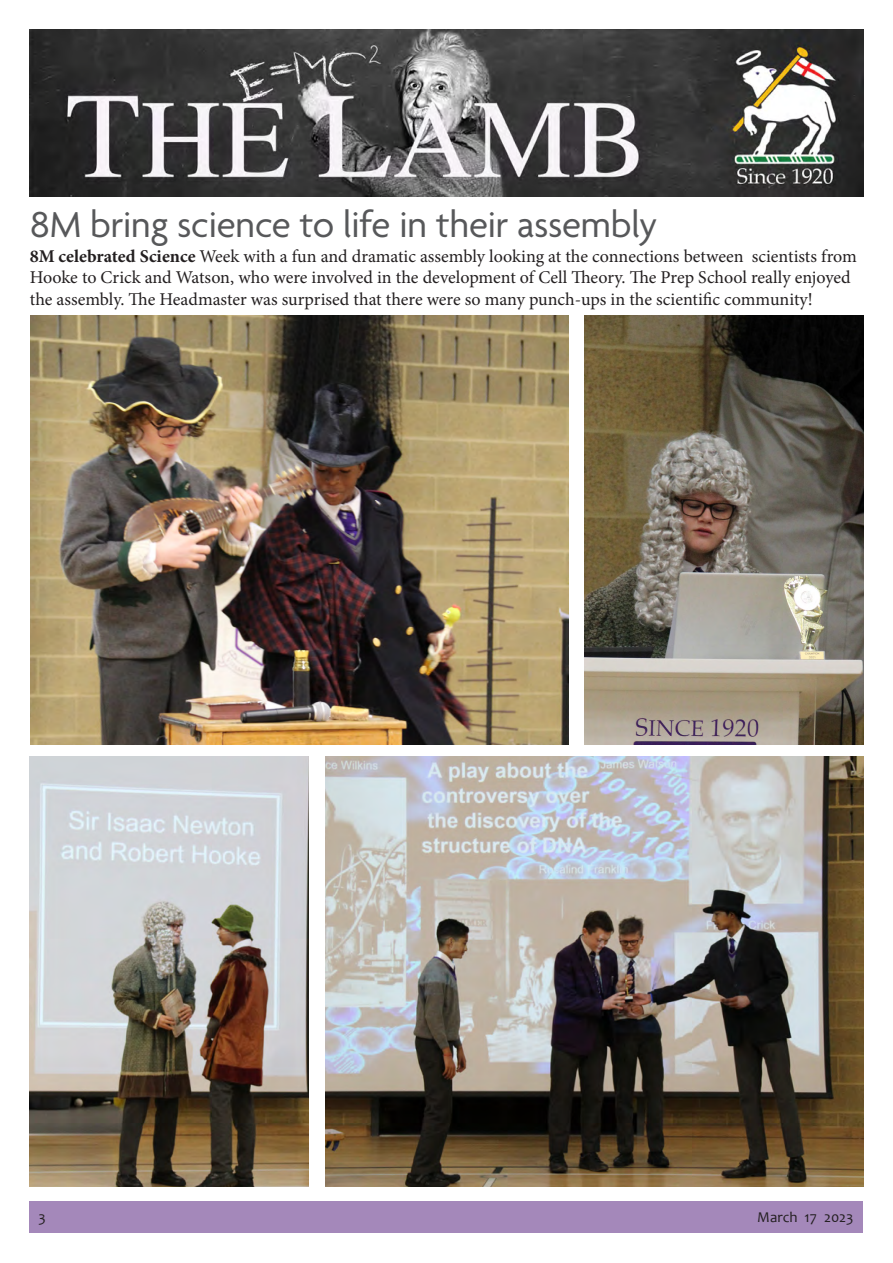
<style>
.page{position:relative;width:893px;height:1263px;background:#fff}
.page>*{position:absolute;margin:0;border:0;box-sizing:border-box;transform-origin:0 0}
.t1{font:39px "Agenda";letter-spacing:-.005em;color:#57585a}
.t2{font:18px/21.6px "Minion Pro";letter-spacing:-.005em;color:#231f20}
.t3{font:15px "Candara";color:#231f20}
.s1{font-weight:700}
</style>
<div class="page">
<div style="left:29px;top:1201px;width:834px;height:32px;background:#a488ba"></div>
<img style="left:30px;top:30px;width:833px;height:166px">
<img style="left:584px;top:315px;width:280px;height:430px">
<img style="left:30px;top:315px;width:538px;height:430px">
<img style="left:29px;top:756px;width:279px;height:430px">
<img style="left:325px;top:756px;width:538px;height:430px">
<p class="t1" style="left:30px;top:203px;width:629px">8M bring science to life in their assembly</p>
<p class="t2" style="left:30px;top:245px;width:828px"><span class="s1">8M celebrated Science</span> Week with a fun and dramatic assembly looking at the connections between scientists from<br>Hooke to Crick and Watson, who were involved in the development of Cell Theory. The Prep School really enjoyed the assembly. The Headmaster was surprised that there were so many punch-ups in the scientific community!</p>
<p class="t3" style="left:38px;top:1207px;width:9px">3</p>
<p class="t3" style="left:757px;top:1207px;width:98px">March 17 2023</p>
</div>
